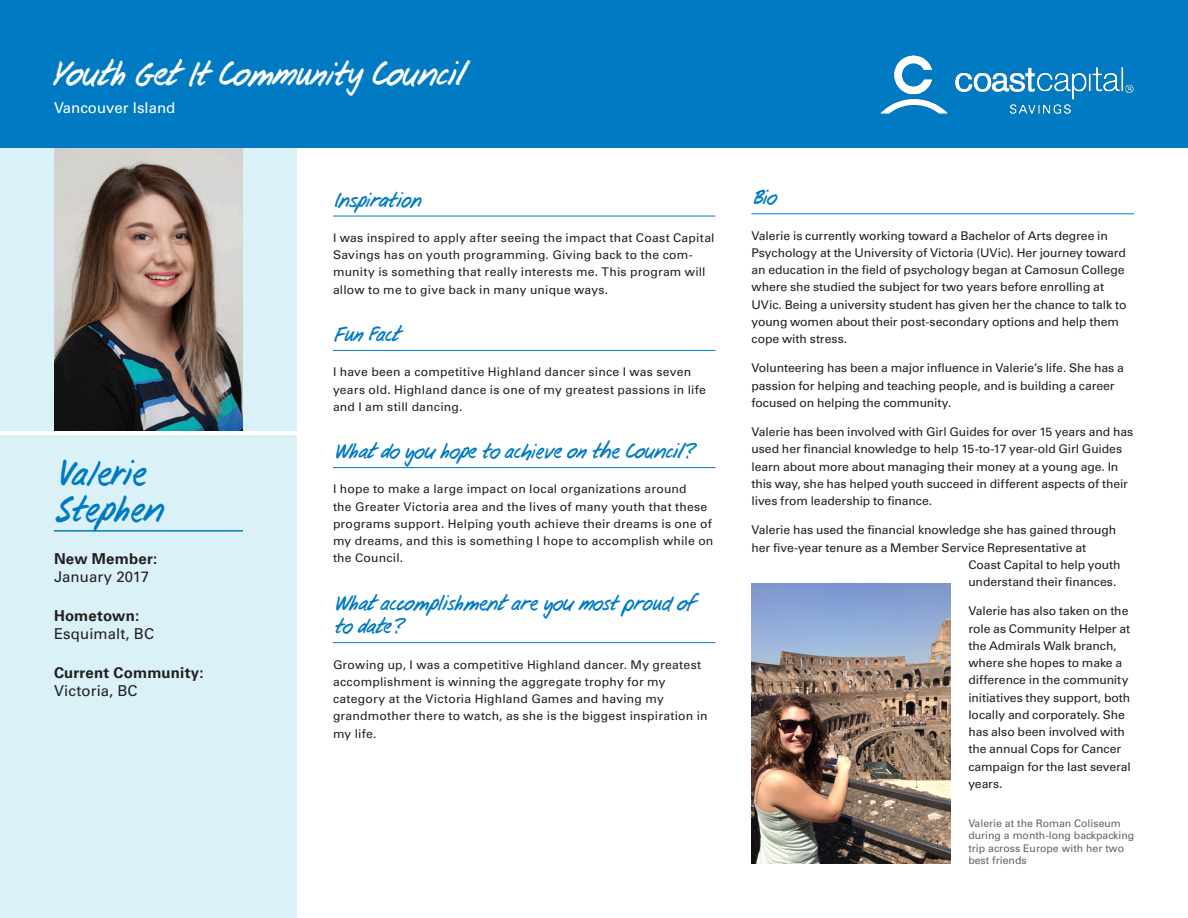
<style>
.page{position:relative;width:1188px;height:918px;background:#fff}
.page>*{position:absolute;margin:0;border:0;box-sizing:border-box;transform-origin:0 0}
.Name_Text{font:33px/36px "Coast User Friendly";color:#007bc3}
.t1{font:31.5px "Coast User Friendly";color:#fff}
.Body_Headers{font:19.5px/23.4px "Coast User Friendly";color:#007bc3}
.Side_Bar_Text{font:15px/17.2px "Univers LT Std";letter-spacing:.005em;color:#231f20}
.Side_Bar_Text-2{font:700 15px/17.2px "Univers LT Std";letter-spacing:.015em;color:#231f20}
.t2{font:15px "Univers LT Std";color:#fff}
.Body_Text{font:12px/17.2px "Univers LT Std";color:#231f20}
.Photo_Caption{font:10.5px/12.6px "Univers LT Std";color:#636366}
.s1{font-weight:700}
.s2{font-weight:400}
</style>
<div class="page">
<div style="left:0;top:148px;width:297px;height:770px;background:#daf1f8"></div>
<div style="left:0;top:0;width:1188px;height:148px;background:#007bc3"></div>
<img style="left:881px;top:55px;width:253px;height:58px">
<img style="left:54px;top:148px;width:189px;height:283px">
<hr style="left:333px;top:216px;width:383px;height:1px;background:#007bc3">
<hr style="left:333px;top:350px;width:383px;height:1px;background:#007bc3">
<hr style="left:333px;top:467px;width:383px;height:1px;background:#007bc3">
<hr style="left:333px;top:642px;width:383px;height:1px;background:#007bc3">
<hr style="left:752px;top:213px;width:382px;height:1px;background:#007bc3">
<hr style="left:54px;top:530px;width:189px;height:2px;background:#007bc3">
<hr style="left:0;top:431px;width:298px;height:3px;background:#fff">
<img style="left:752px;top:584px;width:198px;height:280px">
<h2 class="t1" style="left:50px;top:53px;width:413px">Youth Get It Community Council</h2>
<p class="t2" style="left:54px;top:98px;width:123px">Vancouver Island</p>
<p class="Name_Text" style="left:54px;top:458px;width:107px">Valerie<br>Stephen</p>
<p class="Side_Bar_Text" style="left:54px;top:551px;width:105px"><span class="s1">New Member:<br></span>January 2017</p>
<p class="Side_Bar_Text" style="left:54px;top:608px;width:102px"><span class="s1">Hometown:<br></span>Esquimalt, BC</p>
<p class="Side_Bar_Text-2" style="left:54px;top:665px;width:151px">Current Community:<br><span class="s2">Victoria, BC</span></p>
<p class="Body_Headers" style="left:333px;top:189px;width:89px">Inspiration</p>
<p class="Body_Text" style="left:333px;top:229px;width:383px">I was inspired to apply after seeing the impact that Coast Capital Savings has on youth programming. Giving back to the com&shy;munity is something that really interests me. This program will allow to me to give back in many unique ways.</p>
<p class="Body_Headers" style="left:333px;top:324px;width:68px">Fun Fact</p>
<p class="Body_Text" style="left:333px;top:364px;width:374px">I have been a competitive Highland dancer since I was seven years old. Highland dance is one of my greatest passions in life and I am still dancing.</p>
<p class="Body_Headers" style="left:333px;top:441px;width:360px">What do you hope to achieve on the Council?</p>
<p class="Body_Text" style="left:333px;top:481px;width:382px">I hope to make a large impact on local organizations around<br>the Greater Victoria area and the lives of many youth that these programs support. Helping youth achieve their dreams is one of my dreams, and this is something I hope to accomplish while on the Council.</p>
<p class="Body_Headers" style="left:333px;top:593px;width:362px">What accomplishment are you most proud of to date?</p>
<p class="Body_Text" style="left:333px;top:656px;width:376px">Growing up, I was a competitive Highland dancer. My greatest accomplishment is winning the aggregate trophy for my category at the Victoria Highland Games and having my grandmother there to watch, as she is the biggest inspiration in my life.</p>
<p class="Body_Headers" style="left:752px;top:187px;width:26px">Bio</p>
<p class="Body_Text" style="left:752px;top:227px;width:376px">Valerie is currently working toward a Bachelor of Arts degree in Psychology at the University of Victoria (UVic). Her journey toward an education in the field of psychology began at Camosun College where she studied the subject for two years before enrolling at UVic. Being a university student has given her the chance to talk to young women about their post-secondary options and help them cope with stress.</p>
<p class="Body_Text" style="left:752px;top:360px;width:374px">Volunteering has been a major influence in Valerie’s life. She has a passion for helping and teaching people, and is building a career focused on helping the community.</p>
<p class="Body_Text" style="left:752px;top:423px;width:383px">Valerie has been involved with Girl Guides for over 15 years and has used her financial knowledge to help 15-to-17 year-old Girl Guides learn about more about managing their money at a young age. In this way, she has helped youth succeed in different aspects of their lives from leadership to finance.</p>
<p class="Body_Text" style="left:752px;top:522px;width:366px">Valerie has used the financial knowledge she has gained through</p>
<p class="Body_Text" style="left:752px;top:539px;width:336px">her five-year tenure as a Member Service Representative at</p>
<p class="Body_Text" style="left:968px;top:556px;width:154px">Coast Capital to help youth</p>
<p class="Body_Text" style="left:968px;top:573px;width:150px">understand their finances.</p>
<p class="Body_Text" style="left:968px;top:603px;width:164px">Valerie has also taken on the role as Community Helper at the Admirals Walk branch, where she hopes to make a difference in the community initiatives they support, both locally and corporately. She has also been involved with the annual Cops for Cancer campaign for the last several years.</p>
<p class="Photo_Caption" style="left:968px;top:817px;width:167px">Valerie at the Roman Coliseum during a month-long backpacking trip across Europe with her two best friends</p>
</div>
